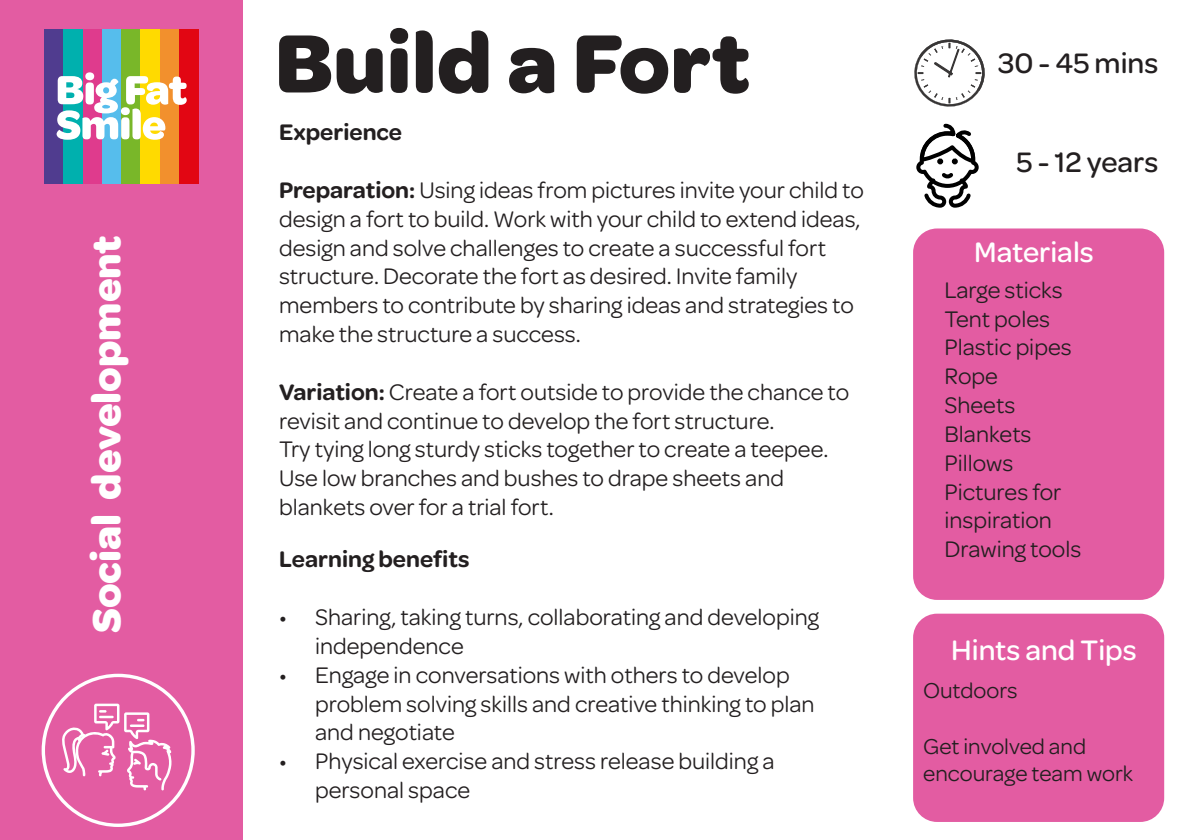
<style>
.page{position:relative;width:1191px;height:840px;background:#fff}
.page>*{position:absolute;margin:0;border:0;box-sizing:border-box;transform-origin:0 0}
.t1{font:700 88px "Omnes";color:#231f20}
.t2{font:700 42px "Omnes";color:#fff}
.t3{font:500 30px "Omnes";color:#fff}
.t4{font:500 30px "Omnes";color:#231f20}
.t5{font:24px/28.8px "Omnes";color:#231f20}
.t6{font:600 24px "Omnes";color:#231f20}
.t7{font:23px/27.6px "Omnes";color:#231f20}
.s1{font-weight:600}
</style>
<div class="page">
<div style="left:0;top:0;width:243px;height:839px;background:#e35ca2"></div>
<div style="left:913px;top:613px;width:251px;height:208px;background:#e35ca2;border-radius:24px"></div>
<div style="left:913px;top:228px;width:251px;height:371px;background:#e35ca2;border-radius:24px"></div>
<div style="left:44px;top:29px;width:20px;height:155px;background:#503c8f"></div>
<div style="left:64px;top:29px;width:19px;height:155px;background:#00b0ae"></div>
<div style="left:83px;top:29px;width:19px;height:155px;background:#df3b8d"></div>
<div style="left:102px;top:29px;width:19px;height:155px;background:#56bdec"></div>
<div style="left:121px;top:29px;width:20px;height:155px;background:#79b729"></div>
<div style="left:141px;top:29px;width:19px;height:155px;background:#ffda00"></div>
<div style="left:160px;top:29px;width:19px;height:155px;background:#f2902d"></div>
<div style="left:179px;top:29px;width:20px;height:155px;background:#e20613"></div>
<div style="left:85px;top:72px;width:9px;height:8px;background:#fff;border-radius:50%"></div>
<svg style="left:57px;top:76px;width:62px;height:64px"></svg>
<div style="left:121px;top:117px;width:8px;height:22px;background:#fff;border-radius:4px"></div>
<div style="left:121px;top:107px;width:9px;height:8px;background:#fff;border-radius:50%"></div>
<svg style="left:126px;top:76px;width:61px;height:64px"></svg>
<svg style="left:914px;top:39px;width:71px;height:68px"></svg>
<svg style="left:916px;top:123px;width:63px;height:85px"></svg>
<div style="left:42px;top:673px;width:153px;height:153px;border:3px solid #fff;border-radius:50%"></div>
<svg style="left:61px;top:703px;width:111px;height:87px"></svg>
<h2 class="t2" style="left:75px;top:632px;width:399px;rotate:-90deg">Social development</h2>
<h1 class="t1" style="left:275px;top:-2px;width:477px">Build a Fort</h1>
<p class="t6" style="left:279px;top:116px;width:125px">Experience</p>
<p class="t5" style="left:279px;top:174px;width:586px"><span class="s1">Preparation:</span> Using ideas from pictures invite your child to design a fort to build. Work with your child to extend ideas, design and solve challenges to create a successful fort structure. Decorate the fort as desired. Invite family members to contribute by sharing ideas and strategies to make the structure a success.</p>
<p class="t5" style="left:279px;top:376px;width:572px"><span class="s1">Variation:</span> Create a fort outside to provide the chance to revisit and continue to develop the fort structure.<br>Try tying long sturdy sticks together to create a teepee.<br>Use low branches and bushes to drape sheets and blankets over for a trial fort.</p>
<p class="t6" style="left:279px;top:542px;width:192px">Learning benefits</p>
<p class="t5" style="left:315px;top:601px;width:505px;text-indent:-36px">• Sharing, taking turns, collaborating and developing independence</p>
<p class="t5" style="left:315px;top:658px;width:501px;text-indent:-36px">• Engage in conversations with others to develop problem solving skills and creative thinking to plan and negotiate</p>
<p class="t5" style="left:315px;top:745px;width:461px;text-indent:-36px">• Physical exercise and stress release building a personal space</p>
<p class="t4" style="left:998px;top:43px;width:162px">30 - 45 mins</p>
<p class="t4" style="left:1016px;top:141px;width:143px">5 - 12 years</p>
<p class="t3" style="left:974px;top:231px;width:121px">Materials</p>
<p class="t5" style="left:944px;top:274px;width:138px">Large sticks<br>Tent poles<br>Plastic pipes<br>Rope<br>Sheets<br>Blankets<br>Pillows<br>Pictures for inspiration<br>Drawing tools</p>
<p class="t3" style="left:951px;top:629px;width:187px">Hints and Tips</p>
<p class="t7" style="left:923px;top:675px;width:96px">Outdoors</p>
<p class="t7" style="left:923px;top:730px;width:211px">Get involved and encourage team work</p>
</div>
